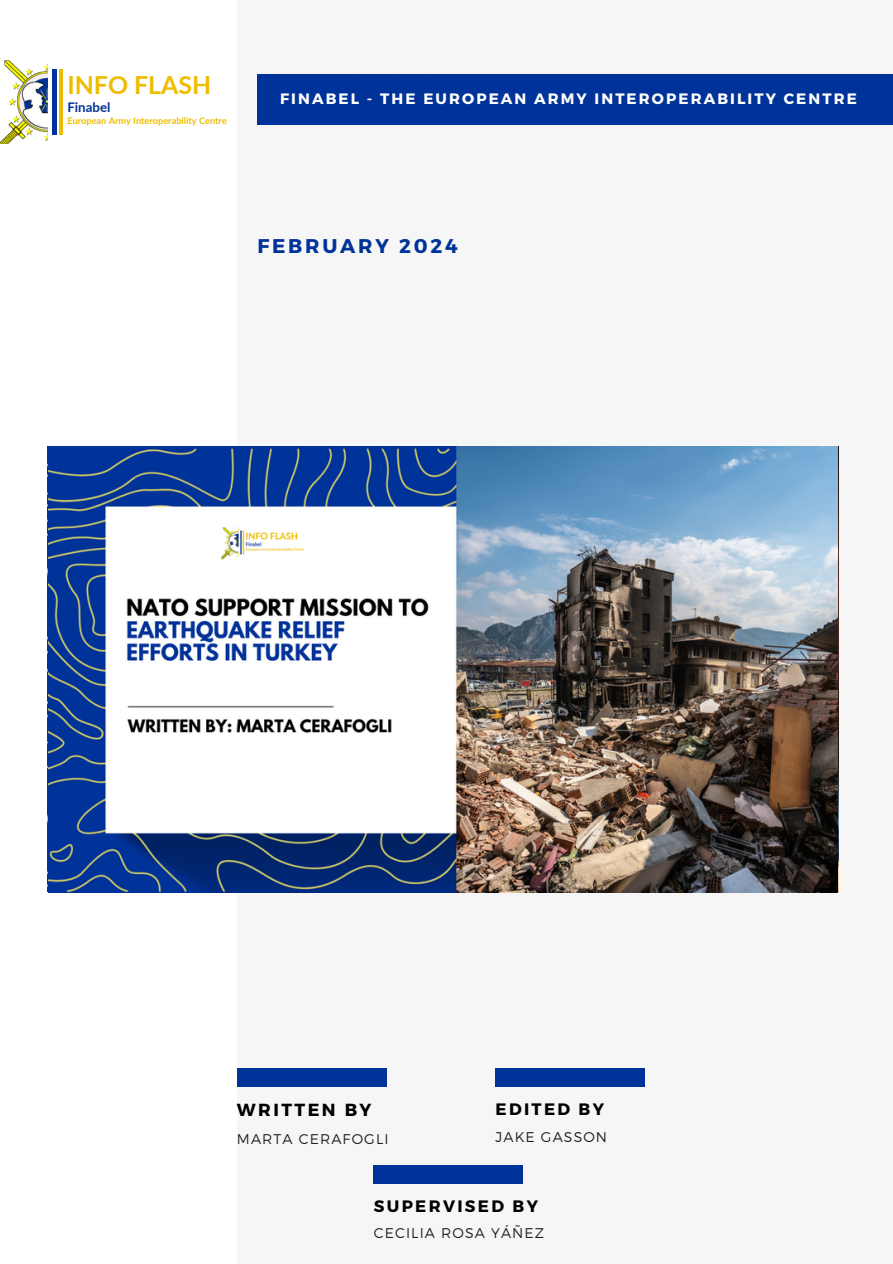
<style>
.page{position:relative;width:893px;height:1264px;background:#fff}
.page>*{position:absolute;margin:0;border:0;box-sizing:border-box;transform-origin:0 0}
.t1{font:700 24.9px "Lato";color:#edbd00}
.t2{font:700 19.8px "Montserrat";letter-spacing:.14em;color:#039}
.t3{font:700 17.55px "Montserrat";letter-spacing:.14em;color:#000}
.t4{font:700 16.5px "Montserrat";letter-spacing:.14em;color:#000}
.t5{font:700 15px "Montserrat";letter-spacing:.14em;color:#fff}
.t6{font:300 14.1px "Montserrat";letter-spacing:.08em;color:#222}
.t7{font:700 13.35px "Lato";color:#039}
.t8{font:700 9.15px "Lato";color:#edbd00}
</style>
<div class="page">
<div style="left:0;top:0;width:892px;height:1263px;background:#f6f6f6"></div>
<div style="left:0;top:0;width:236px;height:1263px;background:#fff"></div>
<div style="left:237px;top:1068px;width:149px;height:18px;background:#039"></div>
<div style="left:257px;top:74px;width:635px;height:51px;background:#039"></div>
<img style="left:0;top:60px;width:48px;height:83px">
<div style="left:16px;top:31px;width:64px;height:32px;background:#fff"></div>
<hr style="left:60px;top:69px;width:3px;height:66px;background:#edbd00">
<hr style="left:53px;top:69px;width:3px;height:66px;background:#039">
<img style="left:48px;top:447px;width:789px;height:445px">
<div style="left:495px;top:1068px;width:149px;height:18px;background:#039"></div>
<div style="left:374px;top:1165px;width:149px;height:18px;background:#039"></div>
<p class="t1" style="left:67px;top:69px;width:145px">INFO FLASH</p>
<p class="t8" style="left:67px;top:115px;width:161px">European Army Interoperability Centre</p>
<h2 class="t7" style="left:67px;top:99px;width:45px">Finabel</h2>
<h3 class="t5" style="left:280px;top:89px;width:578px">FINABEL - THE EUROPEAN ARMY INTEROPERABILITY CENTRE</h3>
<p class="t2" style="left:257px;top:233px;width:202px">FEBRUARY 2024</p>
<h2 class="t3" style="left:237px;top:1098px;width:136px">WRITTEN BY</h2>
<h1 class="t6" style="left:237px;top:1129px;width:153px">MARTA CERAFOGLI</h1>
<p class="t4" style="left:495px;top:1098px;width:110px">EDITED BY</p>
<p class="t6" style="left:495px;top:1127px;width:113px">JAKE GASSON</p>
<p class="t4" style="left:374px;top:1194px;width:165px">SUPERVISED BY</p>
<p class="t6" style="left:374px;top:1223px;width:172px">CECILIA ROSA YÁÑEZ</p>
</div>
